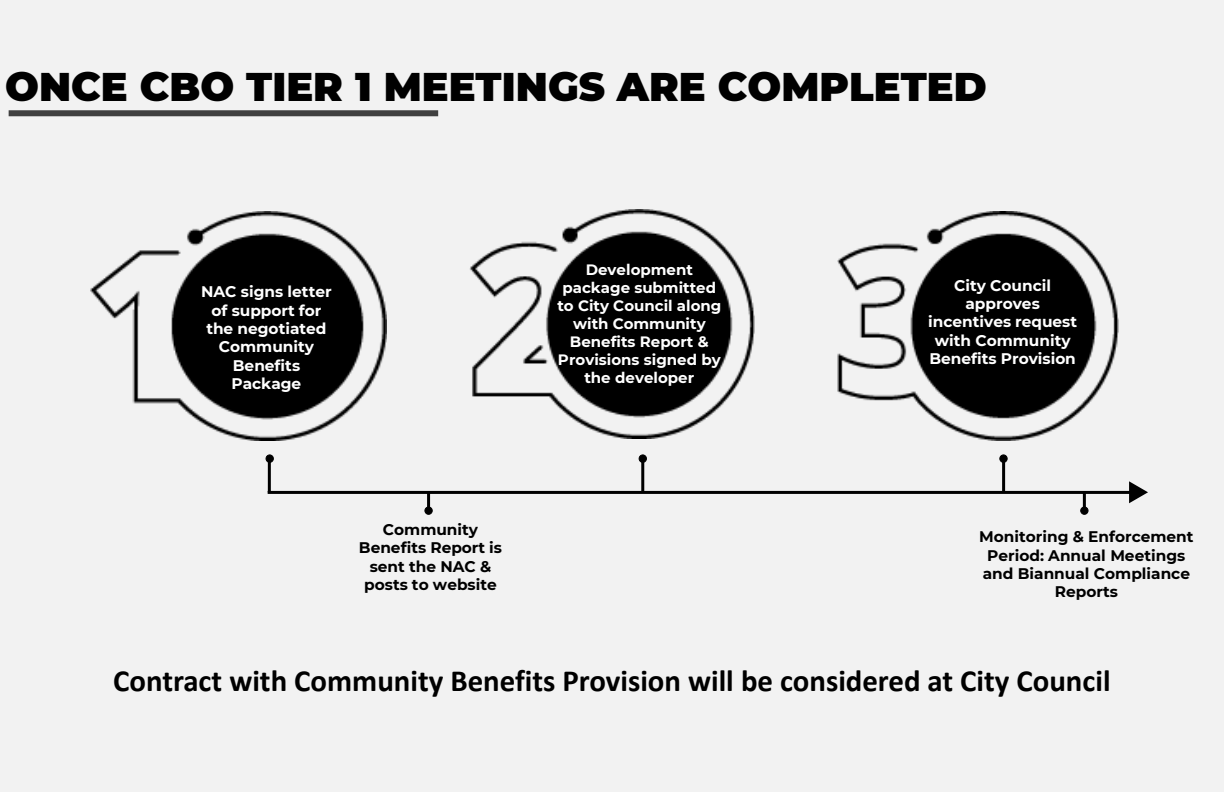
<style>
.page{position:relative;width:1224px;height:792px;background:#f2f2f2}
.page>*{position:absolute;margin:0;border:0;box-sizing:border-box;transform-origin:0 0}
.t1{font:900 40px "Montserrat";color:#000}
.t2{font:700 30.8px "Calibri";color:#000}
.t3{font:700 15.4px/18.4px "Montserrat";color:#fff;text-align:center}
.t4{font:700 15.4px/18.4px "Montserrat";color:#000;text-align:center}
.t5{font:700 15px/18px "Montserrat";color:#fff;text-align:center}
</style>
<div class="page">
<img style="left:91px;top:211px;width:296px;height:230px">
<img style="left:469px;top:209px;width:286px;height:230px">
<img style="left:837px;top:211px;width:282px;height:230px">
<hr style="left:268px;top:460px;width:3px;height:32px;background:#000">
<hr style="left:641px;top:460px;width:3px;height:32px;background:#000">
<hr style="left:1002px;top:460px;width:3px;height:32px;background:#000">
<div style="left:266px;top:455px;width:7px;height:7px;background:#000;border-radius:50%"></div>
<div style="left:266px;top:455px;width:8px;height:8px;border:1px solid #000;border-radius:50%"></div>
<div style="left:639px;top:455px;width:7px;height:7px;background:#000;border-radius:50%"></div>
<div style="left:639px;top:455px;width:8px;height:8px;border:1px solid #000;border-radius:50%"></div>
<div style="left:1000px;top:455px;width:7px;height:7px;background:#000;border-radius:50%"></div>
<div style="left:999px;top:455px;width:9px;height:8px;border:1px solid #000;border-radius:50%"></div>
<hr style="left:268px;top:491px;width:872px;height:3px;background:#000">
<hr style="left:427px;top:492px;width:3px;height:16px;background:#000">
<div style="left:425px;top:507px;width:7px;height:7px;background:#000;border-radius:50%"></div>
<div style="left:425px;top:507px;width:8px;height:8px;border:1px solid #000;border-radius:50%"></div>
<hr style="left:1083px;top:492px;width:3px;height:16px;background:#000">
<div style="left:1081px;top:507px;width:7px;height:7px;background:#000;border-radius:50%"></div>
<div style="left:1080px;top:507px;width:8px;height:8px;border:1px solid #000;border-radius:50%"></div>
<svg style="left:1129px;top:481px;width:19px;height:22px"></svg>
<div style="left:9px;top:110px;width:429px;height:6px;background:#404040"></div>
<p class="t1" style="left:5px;top:57px;width:983px">ONCE CBO TIER 1 MEETINGS ARE COMPLETED</p>
<p class="t3" style="left:201px;top:282px;width:132px">NAC signs letter of support for the negotiated<br>Community<br>Benefits<br>Package</p>
<p class="t5" style="left:586px;top:260px;width:109px">Development</p>
<p class="t5" style="left:557px;top:278px;width:165px">package submitted to City Council along with Community<br>Benefits Report &amp;<br>Provisions signed by the developer</p>
<p class="t3" style="left:928px;top:275px;width:151px">City Council approves incentives request with Community<br>Benefits Provision</p>
<p class="t4" style="left:359px;top:519px;width:145px">Community<br>Benefits Report is sent the NAC &amp; posts to website</p>
<p class="t4" style="left:979px;top:527px;width:216px">Monitoring &amp; Enforcement<br>Period: Annual Meetings and Biannual Compliance<br>Reports</p>
<p class="t2" style="left:113px;top:659px;width:999px">Contract with Community Benefits Provision will be considered at City Council</p>
</div>
